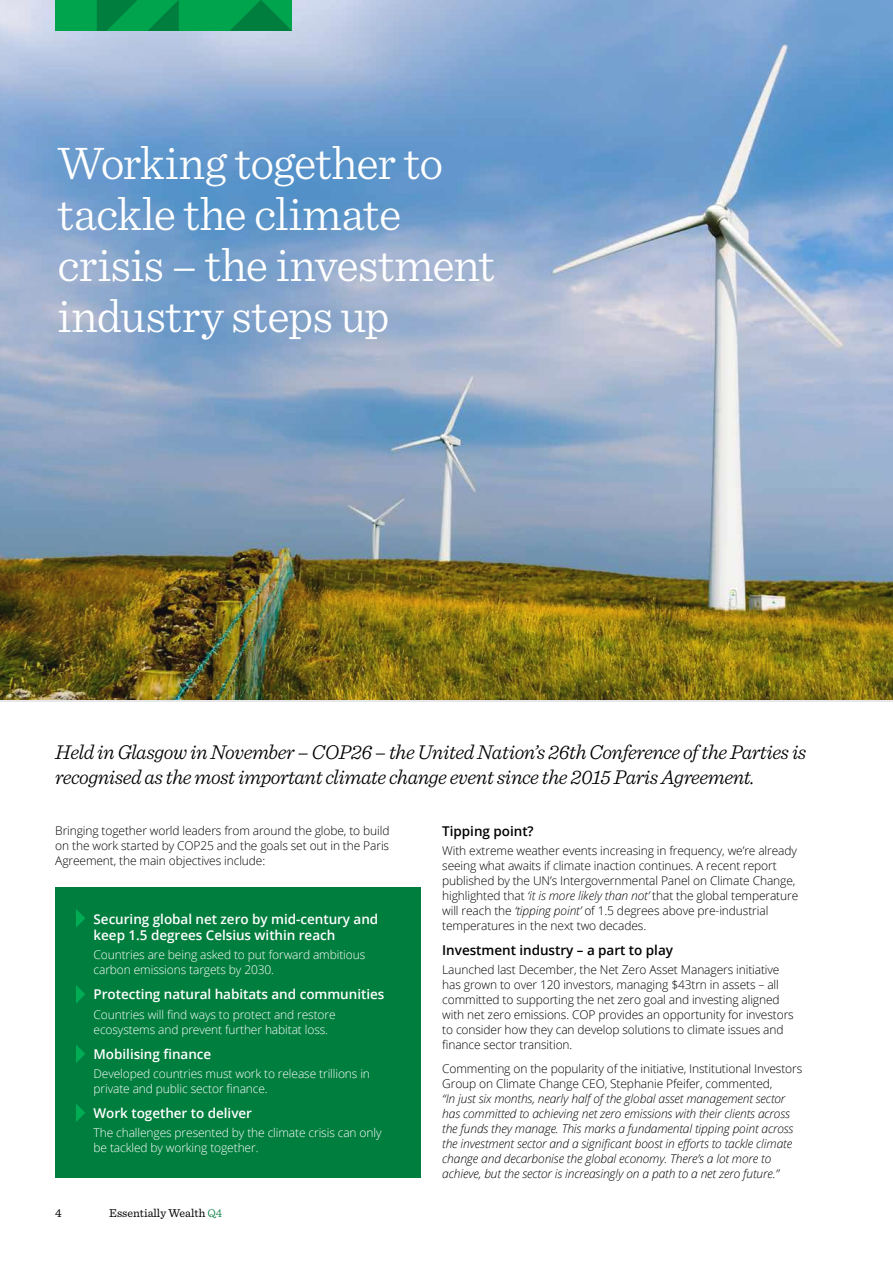
<style>
.page{position:relative;width:893px;height:1263px;background:#fff}
.page>*{position:absolute;margin:0;border:0;box-sizing:border-box;transform-origin:0 0}
.t1{font:300 48px/51px "Sentinel";letter-spacing:-.01em;color:#fff}
.t2{font:italic 300 21px/25.2px "Sentinel";letter-spacing:-.02em;color:#000}
.t3{font:600 13.5px/16.5px "Open Sans";letter-spacing:-.005em;color:#fff}
.t4{font:600 13.5px "Open Sans";letter-spacing:-.005em;color:#000}
.t5{font:300 12px/15px "Open Sans";letter-spacing:-.01em;color:#000}
.t6{font:italic 300 12px/15px "Open Sans";letter-spacing:-.01em;color:#000}
.t7{font:300 12px/15px "Open Sans";letter-spacing:-.01em;color:#fff}
.t8{font:12px "Sentinel";color:#000}
.s1{font-weight:300;color:#007e3e}
.s2{font-style:italic}
</style>
<div class="page">
<img style="left:0;top:0;width:893px;height:699px">
<div style="left:55px;top:0;width:237px;height:31px;background:#00a44d"></div>
<svg style="left:148px;top:0;width:31px;height:31px"></svg>
<svg style="left:230px;top:0;width:62px;height:31px"></svg>
<svg style="left:97px;top:0;width:40px;height:31px"></svg>
<div style="left:55px;top:888px;width:366px;height:290px;background:#007e3e"></div>
<svg style="left:76px;top:909px;width:9px;height:18px"></svg>
<svg style="left:76px;top:985px;width:9px;height:18px"></svg>
<svg style="left:76px;top:1045px;width:9px;height:18px"></svg>
<svg style="left:76px;top:1104px;width:9px;height:18px"></svg>
<h1 class="t1" style="left:58px;top:134px;width:439px">Working together to tackle the climate crisis – the investment industry steps up</h1>
<h2 class="t2" style="left:55px;top:738px;width:753px">Held in Glasgow in November – COP26 – the United Nation’s 26th Conference of the Parties is recognised as the most important climate change event since the 2015 Paris Agreement.</h2>
<p class="t5" style="left:55px;top:822px;width:336px;text-align:justify">Bringing together world leaders from around the globe, to build on the work started by COP25 and the goals set out in the Paris Agreement, the main objectives include:</p>
<p class="t3" style="left:94px;top:910px;width:286px">Securing global net zero by mid-century and keep 1.5 degrees Celsius within reach</p>
<p class="t7" style="left:94px;top:947px;width:273px">Countries are being asked to put forward ambitious carbon emissions targets by 2030.</p>
<p class="t3" style="left:94px;top:986px;width:292px">Protecting natural habitats and communities</p>
<p class="t7" style="left:94px;top:1006px;width:244px">Countries will find ways to protect and restore ecosystems and prevent further habitat loss.</p>
<p class="t3" style="left:94px;top:1045px;width:119px">Mobilising finance</p>
<p class="t7" style="left:94px;top:1066px;width:278px">Developed countries must work to release trillions in private and public sector finance.</p>
<p class="t3" style="left:94px;top:1104px;width:160px">Work together to deliver</p>
<p class="t7" style="left:94px;top:1125px;width:289px">The challenges presented by the climate crisis can only be tackled by working together.</p>
<p class="t8" style="left:55px;top:1204px;width:8px">4</p>
<p class="t8" style="left:109px;top:1204px;width:115px">Essentially Wealth <span class="s1">Q4</span></p>
<p class="t4" style="left:442px;top:822px;width:93px">Tipping point?</p>
<p class="t5" style="left:442px;top:843px;width:358px">With extreme weather events increasing in frequency, we’re already seeing what awaits if climate inaction continues. A recent report published by the UN’s Intergovernmental Panel on Climate Change, highlighted that <span class="s2">‘it is more likely than not’</span> that the global temperature will reach the <span class="s2">‘tipping point’</span> of 1.5 degrees above pre-industrial temperatures in the next two decades.</p>
<p class="t4" style="left:442px;top:941px;width:232px">Investment industry – a part to play</p>
<p class="t5" style="left:442px;top:962px;width:353px">Launched last December, the Net Zero Asset Managers initiative has grown to over 120 investors, managing $43trn in assets – all committed to supporting the net zero goal and investing aligned with net zero emissions. COP provides an opportunity for investors to consider how they can develop solutions to climate issues and finance sector transition.</p>
<p class="t5" style="left:442px;top:1061px;width:362px">Commenting on the popularity of the initiative, Institutional Investors<br>Group on Climate Change CEO, Stephanie Pfeifer, commented,</p>
<p class="t6" style="left:442px;top:1091px;width:353px">“In just six months, nearly half of the global asset management sector has committed to achieving net zero emissions with their clients across the funds they manage. This marks a fundamental tipping point across the investment sector and a significant boost in efforts to tackle climate change and decarbonise the global economy. There’s a lot more to achieve, but the sector is increasingly on a path to a net zero future.”</p>
</div>
